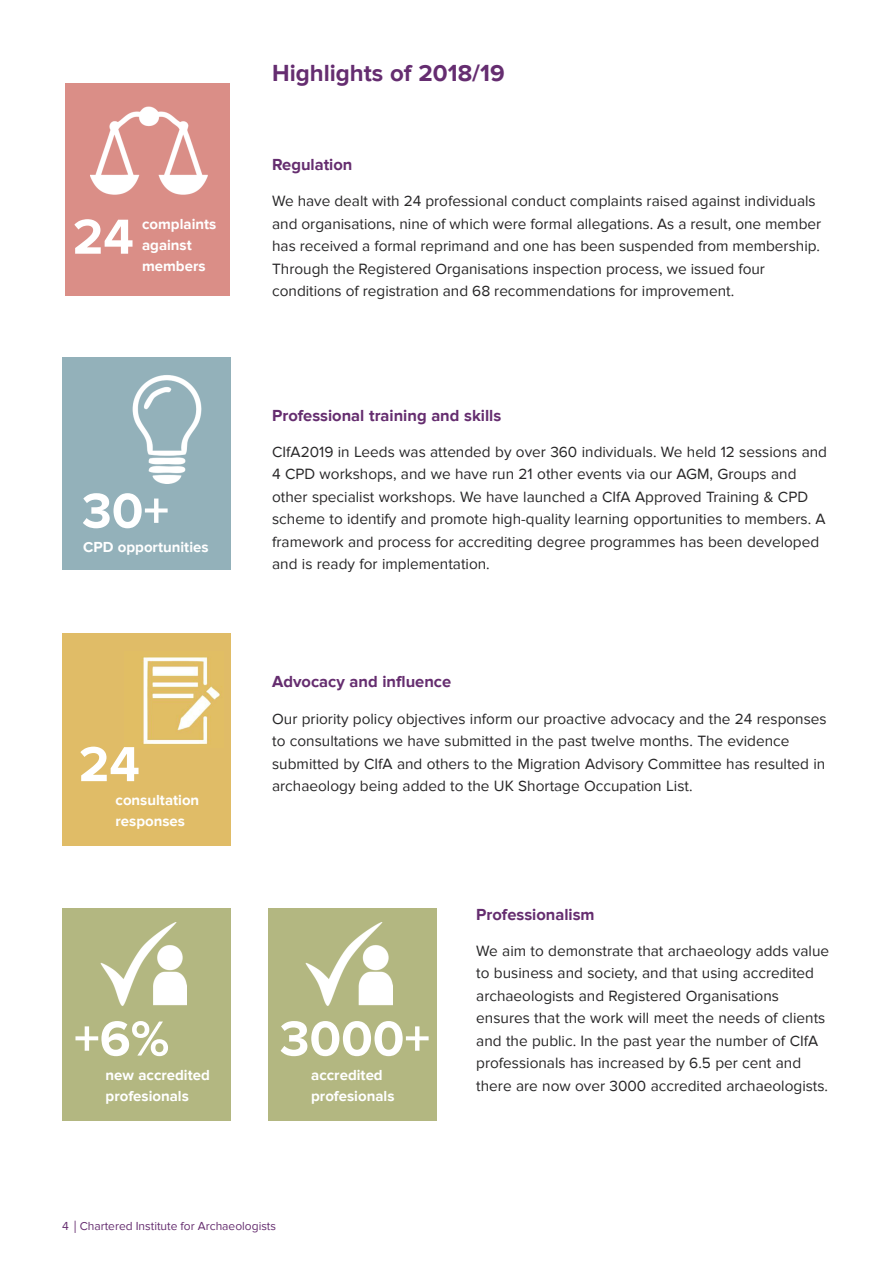
<style>
.page{position:relative;width:893px;height:1263px;background:#fff}
.page>*{position:absolute;margin:0;border:0;box-sizing:border-box;transform-origin:0 0}
.t1{font:700 51px "Proxima Nova";color:#fff}
.t2{font:700 24px "Proxima Nova";color:#652d70}
.t3{font:700 16.5px "Proxima Nova";color:#652d6f}
.t4{font:15.3px/22.5px "Proxima Nova";color:#272627}
.t5{font:700 15px/21px "Proxima Nova";color:#fff}
.t6{font:12px "Proxima Nova";color:#652d6f}
</style>
<div class="page">
<div style="left:62px;top:908px;width:169px;height:213px;background:#b3b781"></div>
<div style="left:62px;top:633px;width:169px;height:213px;background:#e0bc67"></div>
<div style="left:62px;top:357px;width:169px;height:213px;background:#93b1ba"></div>
<div style="left:65px;top:83px;width:165px;height:213px;background:#da8e87"></div>
<img style="left:91px;top:106px;width:117px;height:89px">
<img style="left:132px;top:375px;width:70px;height:108px">
<img style="left:142px;top:657px;width:80px;height:88px">
<img style="left:100px;top:922px;width:87px;height:84px">
<div style="left:268px;top:908px;width:168px;height:213px;background:#b3b781"></div>
<img style="left:306px;top:922px;width:86px;height:84px">
<h1 class="t1" style="left:73px;top:207px;width:63px">24</h1>
<p class="t5" style="left:142px;top:214px;width:76px">complaints against members</p>
<h1 class="t1" style="left:82px;top:481px;width:89px">30+</h1>
<p class="t5" style="left:83px;top:536px;width:127px">CPD opportunities</p>
<h1 class="t1" style="left:79px;top:734px;width:63px">24</h1>
<p class="t5" style="left:116px;top:790px;width:85px">consultation responses</p>
<h1 class="t1" style="left:74px;top:1009px;width:97px">+6%</h1>
<p class="t5" style="left:106px;top:1065px;width:106px">new accredited profesionals</p>
<h2 class="t2" style="left:272px;top:59px;width:234px">Highlights of 2018/19</h2>
<p class="t3" style="left:272px;top:155px;width:82px">Regulation</p>
<p class="t4" style="left:272px;top:190px;width:551px">We have dealt with 24 professional conduct complaints raised against individuals and organisations, nine of which were formal allegations. As a result, one member has received a formal reprimand and one has been suspended from membership.<br>Through the Registered Organisations inspection process, we issued four conditions of registration and 68 recommendations for improvement.</p>
<p class="t3" style="left:272px;top:405px;width:231px">Professional training and skills</p>
<p class="t4" style="left:272px;top:441px;width:556px">CIfA2019 in Leeds was attended by over 360 individuals. We held 12 sessions and 4 CPD workshops, and we have run 21 other events via our AGM, Groups and other specialist workshops. We have launched a CIfA Approved Training &amp; CPD scheme to identify and promote high-quality learning opportunities to members. A framework and process for accrediting degree programmes has been developed and is ready for implementation.</p>
<p class="t3" style="left:272px;top:672px;width:181px">Advocacy and influence</p>
<p class="t4" style="left:272px;top:708px;width:556px">Our priority policy objectives inform our proactive advocacy and the 24 responses to consultations we have submitted in the past twelve months. The evidence submitted by CIfA and others to the Migration Advisory Committee has resulted in archaeology being added to the UK Shortage Occupation List.</p>
<h1 class="t1" style="left:280px;top:1009px;width:152px">3000+</h1>
<p class="t5" style="left:311px;top:1065px;width:85px">accredited profesionals</p>
<p class="t3" style="left:476px;top:904px;width:120px">Professionalism</p>
<p class="t4" style="left:476px;top:940px;width:354px">We aim to demonstrate that archaeology adds value to business and society, and that using accredited archaeologists and Registered Organisations ensures that the work will meet the needs of clients and the public. In the past year the number of CIfA professionals has increased by 6.5 per cent and there are now over 3000 accredited archaeologists.</p>
<p class="t6" style="left:62px;top:1219px;width:215px">4 Chartered Institute for Archaeologists</p>
</div>
